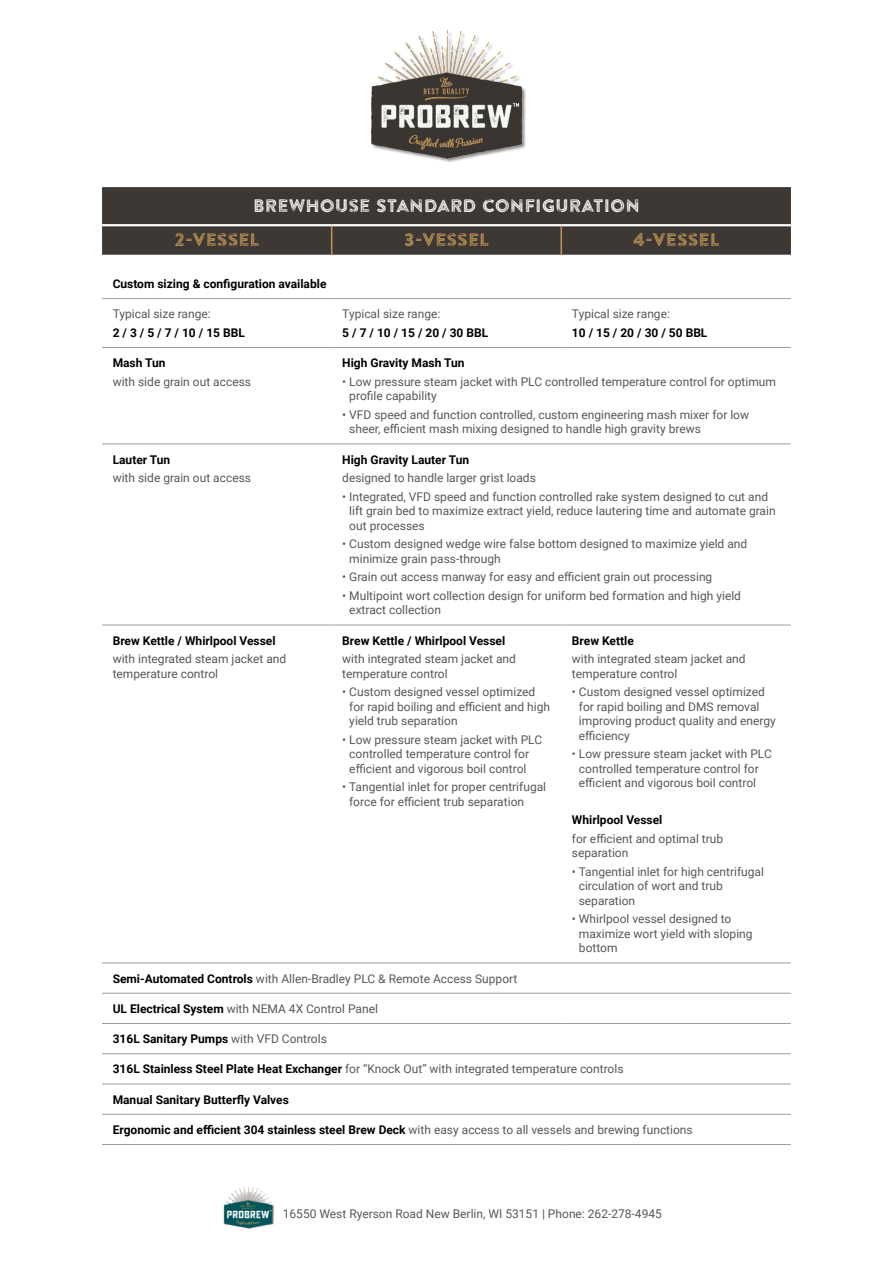
<style>
.page{position:relative;width:893px;height:1263px;background:#fff}
.page>*{position:absolute;margin:0;border:0;box-sizing:border-box;transform-origin:0 0}
.t1{font:18px "Brandon Printed Inline";color:#fff}
.t2{font:18px "Brandon Printed Inline";color:#c09557}
.t3{font:12px/14.4px "Roboto";color:#575756}
.t4{font:700 12px "Roboto";color:#000}
.s1{font-weight:700;color:#000}
.s2{font-weight:400;color:#575756}
</style>
<div class="page">
<div style="left:102px;top:187px;width:689px;height:68px;background:#3e3834"></div>
<svg style="left:102px;top:299px;width:689px;height:815px"></svg>
<svg style="left:332px;top:299px;width:459px;height:664px"></svg>
<hr style="left:102px;top:298px;width:230px;height:1px;background:#9d9d9c">
<hr style="left:332px;top:298px;width:229px;height:1px;background:#9d9d9c">
<hr style="left:561px;top:298px;width:230px;height:1px;background:#9d9d9c">
<hr style="left:102px;top:347px;width:230px;height:1px;background:#9d9d9c">
<hr style="left:332px;top:347px;width:229px;height:1px;background:#9d9d9c">
<hr style="left:561px;top:347px;width:230px;height:1px;background:#9d9d9c">
<hr style="left:102px;top:444px;width:230px;height:1px;background:#9d9d9c">
<hr style="left:332px;top:444px;width:229px;height:1px;background:#9d9d9c">
<hr style="left:561px;top:444px;width:230px;height:1px;background:#9d9d9c">
<hr style="left:102px;top:625px;width:230px;height:1px;background:#9d9d9c">
<hr style="left:332px;top:625px;width:229px;height:1px;background:#9d9d9c">
<hr style="left:561px;top:625px;width:230px;height:1px;background:#9d9d9c">
<hr style="left:102px;top:963px;width:230px;height:1px;background:#9d9d9c">
<hr style="left:332px;top:963px;width:229px;height:1px;background:#9d9d9c">
<hr style="left:561px;top:963px;width:230px;height:1px;background:#9d9d9c">
<hr style="left:102px;top:993px;width:230px;height:1px;background:#9d9d9c">
<hr style="left:332px;top:993px;width:229px;height:1px;background:#9d9d9c">
<hr style="left:561px;top:993px;width:230px;height:1px;background:#9d9d9c">
<hr style="left:102px;top:1023px;width:230px;height:1px;background:#9d9d9c">
<hr style="left:332px;top:1023px;width:229px;height:1px;background:#9d9d9c">
<hr style="left:561px;top:1023px;width:230px;height:1px;background:#9d9d9c">
<hr style="left:102px;top:1053px;width:230px;height:1px;background:#9d9d9c">
<hr style="left:332px;top:1053px;width:229px;height:1px;background:#9d9d9c">
<hr style="left:561px;top:1053px;width:230px;height:1px;background:#9d9d9c">
<hr style="left:102px;top:1084px;width:230px;height:1px;background:#9d9d9c">
<hr style="left:332px;top:1084px;width:229px;height:1px;background:#9d9d9c">
<hr style="left:561px;top:1084px;width:230px;height:1px;background:#9d9d9c">
<hr style="left:102px;top:1114px;width:230px;height:1px;background:#9d9d9c">
<hr style="left:332px;top:1114px;width:229px;height:1px;background:#9d9d9c">
<hr style="left:561px;top:1114px;width:230px;height:1px;background:#9d9d9c">
<hr style="left:102px;top:1144px;width:230px;height:1px;background:#9d9d9c">
<hr style="left:332px;top:1144px;width:229px;height:1px;background:#9d9d9c">
<hr style="left:561px;top:1144px;width:230px;height:1px;background:#9d9d9c">
<svg style="left:331px;top:226px;width:1px;height:29px"></svg>
<svg style="left:561px;top:226px;width:1px;height:29px"></svg>
<hr style="left:102px;top:224px;width:230px;height:2px;background:#fff">
<hr style="left:332px;top:224px;width:229px;height:2px;background:#fff">
<hr style="left:561px;top:224px;width:230px;height:2px;background:#fff">
<img style="left:371px;top:29px;width:154px;height:133px">
<img style="left:223px;top:1186px;width:51px;height:43px">
<h1 class="t1" style="left:253px;top:195px;width:388px">BREWHOUSE STANDARD CONFIGURATION</h1>
<h1 class="t2" style="left:175px;top:229px;width:86px">2-VESSEL</h1>
<h1 class="t2" style="left:404px;top:229px;width:86px">3-VESSEL</h1>
<h1 class="t2" style="left:633px;top:229px;width:88px">4-VESSEL</h1>
<p class="t4" style="left:113px;top:275px;width:215px">Custom sizing &amp; configuration available</p>
<p class="t3" style="left:113px;top:306px;width:100px">Typical size range:</p>
<p class="t4" style="left:113px;top:324px;width:134px">2 / 3 / 5 / 7 / 10 / 15 BBL</p>
<p class="t3" style="left:342px;top:306px;width:100px">Typical size range:</p>
<p class="t4" style="left:342px;top:324px;width:148px">5 / 7 / 10 / 15 / 20 / 30 BBL</p>
<p class="t3" style="left:572px;top:306px;width:100px">Typical size range:</p>
<p class="t4" style="left:572px;top:324px;width:137px">10 / 15 / 20 / 30 / 50 BBL</p>
<p class="t4" style="left:113px;top:354px;width:54px">Mash Tun</p>
<p class="t3" style="left:113px;top:374px;width:140px">with side grain out access</p>
<p class="t4" style="left:342px;top:354px;width:124px">High Gravity Mash Tun</p>
<p class="t3" style="left:349px;top:374px;width:428px;text-indent:-7px">• Low pressure steam jacket with PLC controlled temperature control for optimum profile capability</p>
<p class="t3" style="left:349px;top:407px;width:401px;text-indent:-7px">• VFD speed and function controlled, custom engineering mash mixer for low sheer, efficient mash mixing designed to handle high gravity brews</p>
<p class="t4" style="left:113px;top:451px;width:59px">Lauter Tun</p>
<p class="t3" style="left:113px;top:470px;width:140px">with side grain out access</p>
<p class="t4" style="left:342px;top:451px;width:128px">High Gravity Lauter Tun</p>
<p class="t3" style="left:342px;top:470px;width:195px">designed to handle larger grist loads</p>
<p class="t3" style="left:349px;top:489px;width:428px;text-indent:-7px">• Integrated, VFD speed and function controlled rake system designed to cut and lift grain bed to maximize extract yield, reduce lautering time and automate grain out processes</p>
<p class="t3" style="left:349px;top:536px;width:399px;text-indent:-7px">• Custom designed wedge wire false bottom designed to maximize yield and minimize grain pass-through</p>
<p class="t3" style="left:342px;top:569px;width:372px">• Grain out access manway for easy and efficient grain out processing</p>
<p class="t3" style="left:349px;top:588px;width:393px;text-indent:-7px">• Multipoint wort collection design for uniform bed formation and high yield extract collection</p>
<p class="t4" style="left:113px;top:632px;width:164px">Brew Kettle / Whirlpool Vessel</p>
<p class="t3" style="left:113px;top:651px;width:175px">with integrated steam jacket and temperature control</p>
<p class="t4" style="left:342px;top:632px;width:164px">Brew Kettle / Whirlpool Vessel</p>
<p class="t3" style="left:342px;top:651px;width:175px">with integrated steam jacket and temperature control</p>
<p class="t3" style="left:349px;top:684px;width:202px;text-indent:-7px">• Custom designed vessel optimized for rapid boiling and efficient and high yield trub separation</p>
<p class="t3" style="left:349px;top:732px;width:194px;text-indent:-7px">• Low pressure steam jacket with PLC controlled temperature control for efficient and vigorous boil control</p>
<p class="t3" style="left:349px;top:779px;width:199px;text-indent:-7px">• Tangential inlet for proper centrifugal force for efficient trub separation</p>
<p class="t4" style="left:572px;top:632px;width:63px">Brew Kettle</p>
<p class="t3" style="left:572px;top:651px;width:175px">with integrated steam jacket and temperature control</p>
<p class="t3" style="left:579px;top:684px;width:198px;text-indent:-7px">• Custom designed vessel optimized for rapid boiling and DMS removal improving product quality and energy efficiency</p>
<p class="t3" style="left:579px;top:746px;width:194px;text-indent:-7px">• Low pressure steam jacket with PLC controlled temperature control for efficient and vigorous boil control</p>
<p class="t4" style="left:572px;top:812px;width:92px">Whirlpool Vessel</p>
<p class="t3" style="left:572px;top:831px;width:153px">for efficient and optimal trub separation</p>
<p class="t3" style="left:579px;top:864px;width:187px;text-indent:-7px">• Tangential inlet for high centrifugal circulation of wort and trub separation</p>
<p class="t3" style="left:579px;top:911px;width:175px;text-indent:-7px">• Whirlpool vessel designed to maximize wort yield with sloping bottom</p>
<p class="t3" style="left:113px;top:971px;width:406px"><span class="s1">Semi-Automated Controls</span> with Allen-Bradley PLC &amp; Remote Access Support</p>
<p class="t3" style="left:113px;top:1001px;width:267px"><span class="s1">UL Electrical System</span> with NEMA 4X Control Panel</p>
<p class="t4" style="left:113px;top:1030px;width:216px">316L Sanitary Pumps <span class="s2">with VFD Controls</span></p>
<p class="t3" style="left:113px;top:1061px;width:512px"><span class="s1">316L Stainless Steel Plate Heat Exchanger</span> for “Knock Out” with integrated temperature controls</p>
<p class="t4" style="left:113px;top:1091px;width:178px">Manual Sanitary Butterfly Valves</p>
<p class="t4" style="left:113px;top:1121px;width:582px">Ergonomic and efficient 304 stainless steel Brew Deck <span class="s2">with easy access to all vessels and brewing functions</span></p>
<p class="t3" style="left:283px;top:1206px;width:381px">16550 West Ryerson Road New Berlin, WI 53151 | Phone: 262-278-4945</p>
</div>
